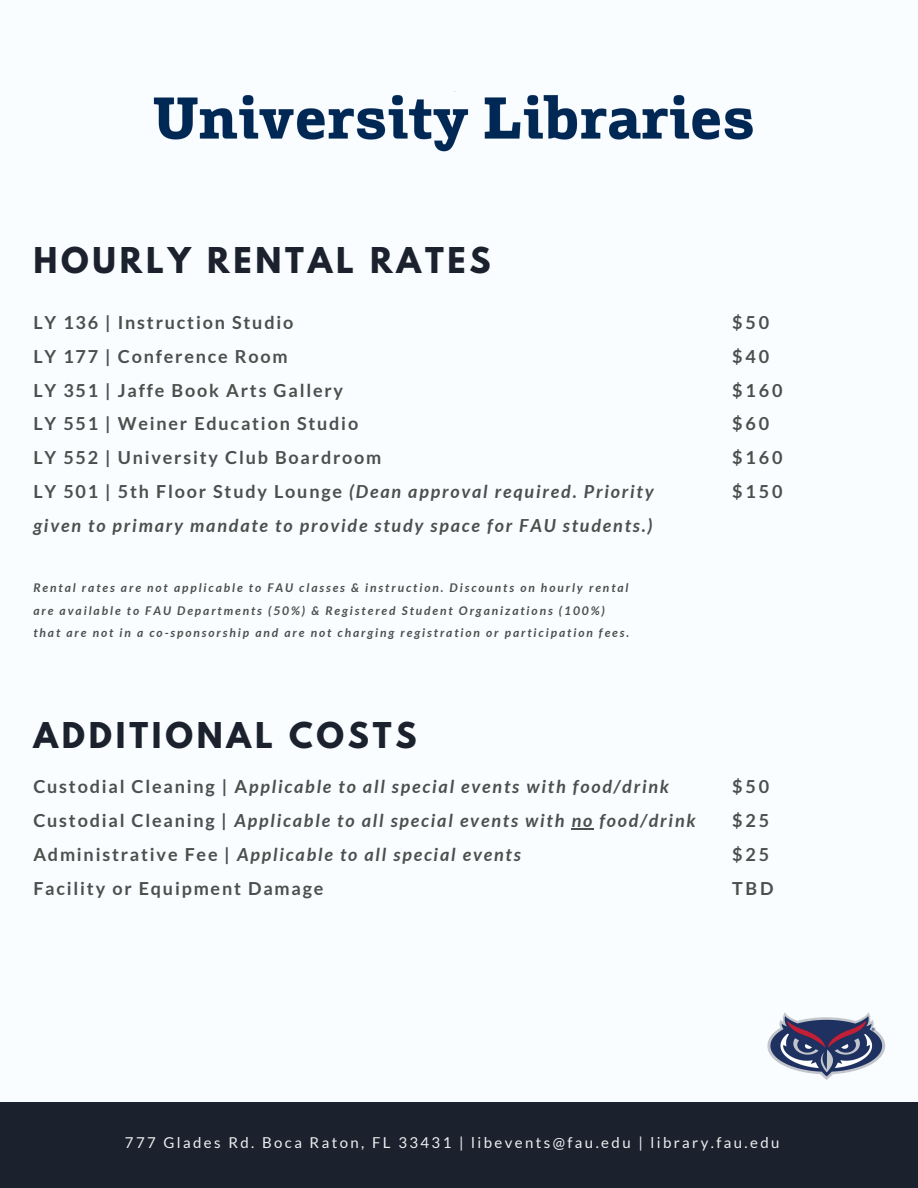
<style>
.page{position:relative;width:918px;height:1188px;background:#f9fdff}
.page>*{position:absolute;margin:0;border:0;box-sizing:border-box;transform-origin:0 0}
.t1{font:700 31.5px "League Spartan";letter-spacing:.12em;color:#1b222e}
.t2{font:700 18px/33.8px "Lato";letter-spacing:.1em;color:#4d4f4d}
.t3{font:italic 700 18px/33.8px "Lato";letter-spacing:.1em;color:#4d4f4d}
.t4{font:700 18px/33.8px "Lato";letter-spacing:.16em;color:#4d4f4d}
.t5{font:15px "Lato";letter-spacing:.16em;color:#edeff0}
.t6{font:italic 700 12px "Lato";letter-spacing:.16em;color:#4d4f4d}
.s1{font-style:italic}
.s2{font-style:normal}
</style>
<div class="page">
<div style="left:0;top:1102px;width:918px;height:86px;background:#1b222e"></div>
<img style="left:767px;top:1012px;width:119px;height:68px">
<img style="left:153px;top:94px;width:600px;height:58px">
<svg style="left:572px;top:828px;width:22px;height:1px"></svg>
<p class="t1" style="left:33px;top:245px;width:459px">HOURLY RENTAL RATES</p>
<p class="t2" style="left:33px;top:305px;width:622px">LY 136 | Instruction Studio<br>LY 177 | Conference Room<br>LY 351 | Jaffe Book Arts Gallery<br>LY 551 | Weiner Education Studio<br>LY 552 | University Club Boardroom<br>LY 501 | 5th Floor Study Lounge <span class="s1">(Dean approval required. Priority given to primary mandate to provide study space for FAU students.)</span></p>
<h3 class="t4" style="left:732px;top:305px;width:52px">$50 $40 $160 $60 $160 $150</h3>
<h2 class="t6" style="left:33px;top:580px;width:597px">Rental rates are not applicable to FAU classes &amp; instruction. Discounts on hourly rental</h2>
<p class="t6" style="left:33px;top:603px;width:573px">are available to FAU Departments (50%) &amp; Registered Student Organizations (100%)</p>
<p class="t6" style="left:33px;top:625px;width:597px">that are not in a co-sponsorship and are not charging registration or participation fees.</p>
<h1 class="t1" style="left:33px;top:720px;width:385px">ADDITIONAL COSTS</h1>
<p class="t3" style="left:33px;top:769px;width:664px"><span class="s2">Custodial Cleaning | A</span>pplicable to all special events with food/drink <span class="s2">Custodial Cleaning</span> | Applicable to all special events with no food/drink <span class="s2">Administrative Fee</span> | Applicable to all special events<br><span class="s2">Facility or Equipment Damage</span></p>
<p class="t2" style="left:732px;top:769px;width:43px">$50 $25 $25<br>TBD</p>
<h3 class="t5" style="left:125px;top:1133px;width:656px">777 Glades Rd. Boca Raton, FL 33431 | libevents@fau.edu | library.fau.edu</h3>
</div>
